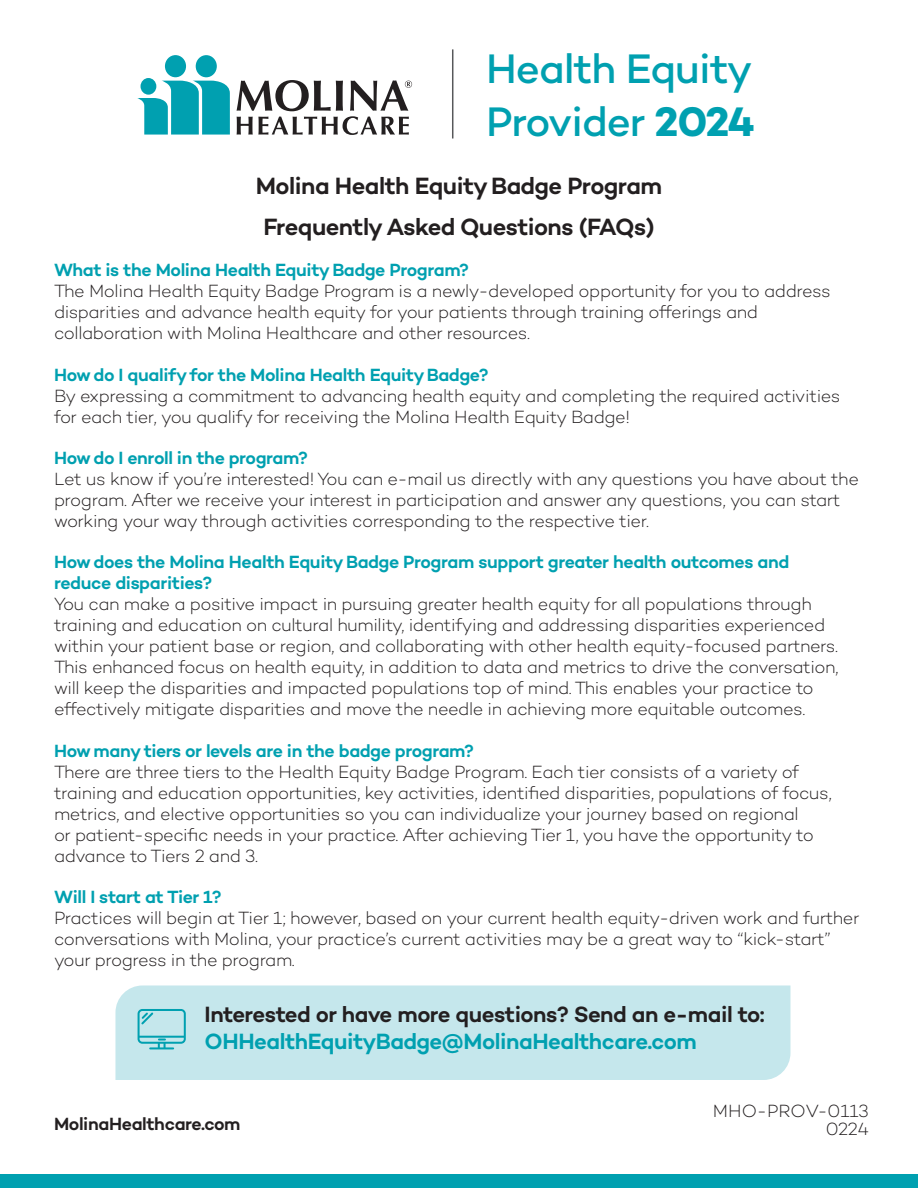
<style>
.page{position:relative;width:918px;height:1188px;background:#fff}
.page>*{position:absolute;margin:0;border:0;box-sizing:border-box;transform-origin:0 0}
.t1{font:500 42px/52.5px "Campton";letter-spacing:-.025em;color:#00a0b0}
.t2{font:600 24px "Campton";letter-spacing:-.02em;color:#231f20}
.t3{font:600 22.5px/27.8px "Campton";letter-spacing:-.02em;color:#231f20}
.t4{font:300 18px/21px "Campton";letter-spacing:-.025em;color:#231f20}
.t5{font:600 18px/21px "Campton";letter-spacing:-.02em;color:#00a0b0}
.t6{font:600 18px "Campton";letter-spacing:-.02em;color:#231f20}
.t7{font:300 18px/18px "Campton";color:#231f20;text-align:right}
.s1{font-weight:700}
.s2{color:#00a0b0}
</style>
<div class="page">
<svg style="left:237px;top:80px;width:175px;height:55px"></svg>
<div style="left:196px;top:55px;width:21px;height:22px;background:#00a0b0;border-radius:50%"></div>
<div style="left:165px;top:55px;width:21px;height:22px;background:#00a0b0;border-radius:50%"></div>
<svg style="left:137px;top:81px;width:93px;height:54px"></svg>
<div style="left:141px;top:78px;width:15px;height:17px;background:#00a0b0;border-radius:50%"></div>
<hr style="left:452px;top:49px;width:1px;height:90px;background:#57585a">
<div style="left:115px;top:986px;width:675px;height:94px;background:#c5e7ec"></div>
<div style="left:0;top:1174px;width:918px;height:14px;background:#00a0b0"></div>
<svg style="left:138px;top:1009px;width:48px;height:40px;background:#92d4dc"></svg>
<h1 class="t1" style="left:486px;top:42px;width:271px">Health Equity<br>Provider <span class="s1">2024</span></h1>
<h2 class="t2" style="left:256px;top:171px;width:408px">Molina Health Equity Badge Program</h2>
<h2 class="t2" style="left:263px;top:212px;width:393px">Frequently Asked Questions (FAQs)</h2>
<h3 class="t5" style="left:54px;top:259px;width:417px">What is the Molina Health Equity Badge Program?</h3>
<p class="t4" style="left:54px;top:281px;width:778px">The Molina Health Equity Badge Program is a newly-developed opportunity for you to address disparities and advance health equity for your patients through training offerings and collaboration with Molina Healthcare and other resources.</p>
<h3 class="t5" style="left:54px;top:364px;width:436px">How do I qualify for the Molina Health Equity Badge?</h3>
<p class="t4" style="left:54px;top:385px;width:788px">By expressing a commitment to advancing health equity and completing the required activities for each tier, you qualify for receiving the Molina Health Equity Badge!</p>
<h3 class="t5" style="left:54px;top:447px;width:255px">How do I enroll in the program?</h3>
<p class="t4" style="left:54px;top:468px;width:807px">Let us know if you’re interested! You can e-mail us directly with any questions you have about the program. After we receive your interest in participation and answer any questions, you can start working your way through activities corresponding to the respective tier.</p>
<h3 class="t5" style="left:54px;top:551px;width:737px">How does the Molina Health Equity Badge Program support greater health outcomes and reduce disparities?</h3>
<p class="t4" style="left:54px;top:593px;width:786px">You can make a positive impact in pursuing greater health equity for all populations through training and education on cultural humility, identifying and addressing disparities experienced within your patient base or region, and collaborating with other health equity-focused partners.<br>This enhanced focus on health equity, in addition to data and metrics to drive the conversation, will keep the disparities and impacted populations top of mind. This enables your practice to effectively mitigate disparities and move the needle in achieving more equitable outcomes.</p>
<h3 class="t5" style="left:54px;top:740px;width:421px">How many tiers or levels are in the badge program?</h3>
<p class="t4" style="left:54px;top:761px;width:779px">There are three tiers to the Health Equity Badge Program. Each tier consists of a variety of training and education opportunities, key activities, identified disparities, populations of focus, metrics, and elective opportunities so you can individualize your journey based on regional<br>or patient-specific needs in your practice. After achieving Tier 1, you have the opportunity to advance to Tiers 2 and 3.</p>
<h3 class="t5" style="left:54px;top:886px;width:169px">Will I start at Tier 1?</h3>
<p class="t4" style="left:54px;top:907px;width:807px">Practices will begin at Tier 1; however, based on your current health equity-driven work and further conversations with Molina, your practice’s current activities may be a great way to “kick-start” your progress in the program.</p>
<p class="t3" style="left:205px;top:1000px;width:562px">Interested or have more questions? Send an e-mail to:<br><span class="s2">OHHealthEquityBadge@MolinaHealthcare.com</span></p>
<p class="t6" style="left:54px;top:1112px;width:188px">MolinaHealthcare.com</p>
<p class="t7" style="left:713px;top:1101px;width:158px">MHO-PROV-0113<br>0224</p>
</div>
